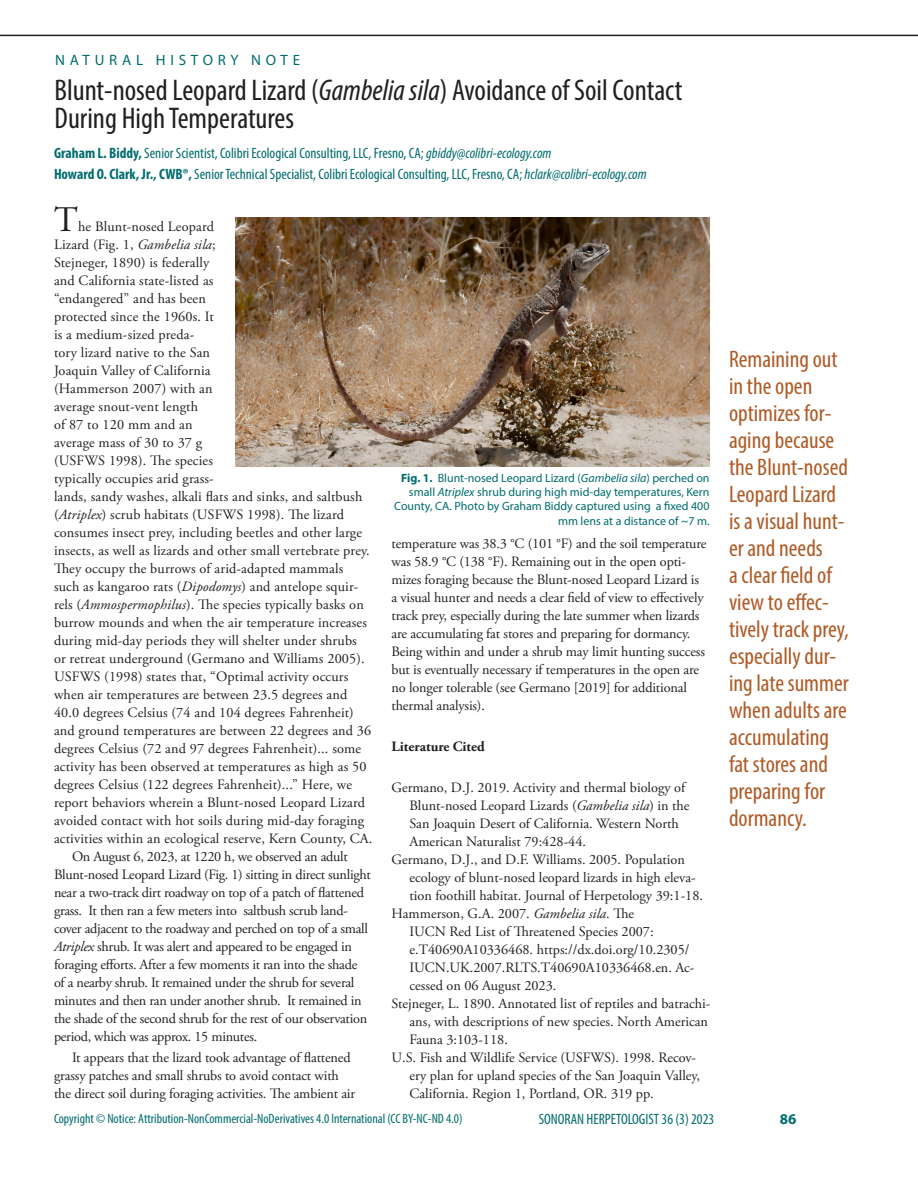
<style>
.page{position:relative;width:918px;height:1188px;background:#fff}
.page>*{position:absolute;margin:0;border:0;box-sizing:border-box;transform-origin:0 0}
.Headline{font:36px "Adobe Garamond Pro";color:#231f20}
.Headline-2{font:condensed 30px/28.5px "Myriad Pro";color:#231f20}
.Article_Begin{font:condensed 24px/27px "Myriad Pro";color:#af5b26}
.Headline-3{font:condensed 15px "Myriad Pro";color:#006c6e}
.Feature_Name{font:15px "Myriad Pro";letter-spacing:.32em;color:#006c6e}
.t1{font:700 15px "Myriad Pro";color:#006c6e}
.Article_Begin-2{font:14.25px/18px "Adobe Garamond Pro";letter-spacing:-.01em;color:#231f20}
.Headline-4{font:14.25px/18px "Adobe Garamond Pro";letter-spacing:.01em;color:#231f20}
.Article_Begin-3{font:700 14.25px "Adobe Garamond Pro";color:#231f20}
.t2{font:condensed 13.5px "Myriad Pro";color:#006c6e}
.t3{font:12px/14.4px "Myriad Pro";color:#006c6e;text-align:right}
.s1{font-style:italic}
.s2{font-weight:700}
</style>
<div class="page">
<hr style="left:0;top:35px;width:918px;height:1px;background:#231f20">
<img style="left:236px;top:218px;width:474px;height:248px">
<p class="Feature_Name" style="left:55px;top:51px;width:247px">NATURAL HISTORY NOTE</p>
<p class="Headline-2" style="left:54px;top:75px;width:629px">Blunt-nosed Leopard Lizard (<span class="s1">Gambelia sila</span>) Avoidance of Soil Contact<br>During High Temperatures</p>
<p class="Headline-3" style="left:54px;top:144px;width:499px"><span class="s2">Graham L. Biddy,</span> Senior Scientist, Colibri Ecological Consulting, LLC, Fresno, CA; <span class="s1">gbiddy@colibri-ecology.com</span></p>
<p class="Headline-3" style="left:54px;top:165px;width:594px"><span class="s2">Howard O. Clark, Jr., CWB®,</span> Senior Technical Specialist, Colibri Ecological Consulting, LLC, Fresno, CA; <span class="s1">hclark@colibri-ecology.com</span></p>
<p class="Headline" style="left:54px;top:198px;width:25px">T</p>
<p class="Headline-4" style="left:54px;top:218px;width:320px;text-indent:24px">he Blunt-nosed Leopard<br>Lizard (Fig. 1, <span class="s1">Gambelia sila</span>;<br>Stejneger, 1890) is federally<br>and California state-listed as<br>“endangered” and has been<br>protected since the 1960s. It<br>is a medium-sized preda-<br>tory lizard native to the San<br>Joaquin Valley of California<br>(Hammerson 2007) with an<br>average snout-vent length<br>of 87 to 120 mm and an<br>average mass of 30 to 37 g<br>(USFWS 1998). The species<br>typically occupies arid grass-<br>lands, sandy washes, alkali flats and sinks, and saltbush (<span class="s1">Atriplex</span>) scrub habitats (USFWS 1998). The lizard consumes insect prey, including beetles and other large insects, as well as lizards and other small vertebrate prey.<br>They occupy the burrows of arid-adapted mammals<br>such as kangaroo rats (<span class="s1">Dipodomys</span>) and antelope squir&shy;rels (<span class="s1">Ammospermophilus</span>). The species typically basks on burrow mounds and when the air temperature increases during mid-day periods they will shelter under shrubs<br>or retreat underground (Germano and Williams 2005).<br>USFWS (1998) states that, “Optimal activity occurs when air temperatures are between 23.5 degrees and 40.0 degrees Celsius (74 and 104 degrees Fahrenheit) and ground temperatures are between 22 degrees and 36 degrees Celsius (72 and 97 degrees Fahrenheit)... some activity has been observed at temperatures as high as 50 degrees Celsius (122 degrees Fahrenheit)...” Here, we report behaviors wherein a Blunt-nosed Leopard Lizard avoided contact with hot soils during mid-day foraging activities within an ecological reserve, Kern County, CA.</p>
<p class="Article_Begin-2" style="left:54px;top:848px;width:318px;text-indent:18px">On August 6, 2023, at 1220 h, we observed an adult Blunt-nosed Leopard Lizard (Fig. 1) sitting in direct sunlight near a two-track dirt roadway on top of a patch of flattened grass. It then ran a few meters into saltbush scrub land&shy;cover adjacent to the roadway and perched on top of a small <span class="s1">Atriplex</span> shrub. It was alert and appeared to be engaged in foraging efforts. After a few moments it ran into the shade of a nearby shrub. It remained under the shrub for several minutes and then ran under another shrub. It remained in the shade of the second shrub for the rest of our observation period, which was approx. 15 minutes.</p>
<p class="Article_Begin-2" style="left:54px;top:1049px;width:303px;text-indent:18px">It appears that the lizard took advantage of flattened grassy patches and small shrubs to avoid contact with the direct soil during foraging activities. The ambient air</p>
<p class="t3" style="left:394px;top:470px;width:317px"><span class="s2">Fig. 1.</span> Blunt-nosed Leopard Lizard (<span class="s1">Gambelia sila</span>) perched on small <span class="s1">Atriplex</span> shrub during high mid-day temperatures, Kern County, CA. Photo by Graham Biddy captured using a fixed 400 mm lens at a distance of ~7 m.</p>
<p class="Article_Begin-2" style="left:392px;top:535px;width:317px">temperature was 38.3 °C (101 °F) and the soil temperature was 58.9 °C (138 °F). Remaining out in the open opti&shy;mizes foraging because the Blunt-nosed Leopard Lizard is a visual hunter and needs a clear field of view to effectively track prey, especially during the late summer when lizards are accumulating fat stores and preparing for dormancy.<br>Being within and under a shrub may limit hunting success but is eventually necessary if temperatures in the open are no longer tolerable (see Germano [2019] for additional thermal analysis).</p>
<p class="Article_Begin-3" style="left:392px;top:738px;width:95px">Literature Cited</p>
<p class="Article_Begin-2" style="left:410px;top:779px;width:282px;text-indent:-18px">Germano, D.J. 2019. Activity and thermal biology of Blunt-nosed Leopard Lizards (<span class="s1">Gambelia sila</span>) in the San Joaquin Desert of California. Western North American Naturalist 79:428-44.</p>
<p class="Article_Begin-2" style="left:410px;top:851px;width:295px;text-indent:-18px">Germano, D.J., and D.F. Williams. 2005. Population ecology of blunt-nosed leopard lizards in high eleva&shy;tion foothill habitat. Journal of Herpetology 39:1-18.</p>
<p class="Article_Begin-2" style="left:410px;top:905px;width:287px;text-indent:-18px">Hammerson, G.A. 2007. <span class="s1">Gambelia sila</span>. The<br>IUCN Red List of Threatened Species 2007: e.T40690A10336468. https://dx.doi.org/10.2305/ IUCN.UK.2007.RLTS.T40690A10336468.en. Ac&shy;cessed on 06 August 2023.</p>
<p class="Article_Begin-2" style="left:410px;top:995px;width:302px;text-indent:-18px">Stejneger, L. 1890. Annotated list of reptiles and batrachi&shy;ans, with descriptions of new species. North American<br>Fauna 3:103-118.</p>
<p class="Article_Begin-2" style="left:410px;top:1049px;width:292px;text-indent:-18px">U.S. Fish and Wildlife Service (USFWS). 1998. Recov&shy;ery plan for upland species of the San Joaquin Valley,<br>California. Region 1, Portland, OR. 319 pp.</p>
<p class="Article_Begin" style="left:729px;top:345px;width:121px">Remaining out in the open optimizes for&shy;aging because the Blunt-nosed<br>Leopard Lizard is a visual hunt&shy;er and needs<br>a clear field of view to effec&shy;tively track prey, especially dur&shy;ing late summer when adults are accumulating fat stores and preparing for dormancy.</p>
<p class="t2" style="left:54px;top:1111px;width:410px">Copyright © Notice: Attribution-NonCommercial-NoDerivatives 4.0 International (CC BY-NC-ND 4.0)</p>
<p class="Headline-3" style="left:539px;top:1110px;width:177px">SONORAN HERPETOLOGIST 36 (3) 2023</p>
<p class="t1" style="left:780px;top:1109px;width:18px">86</p>
</div>
